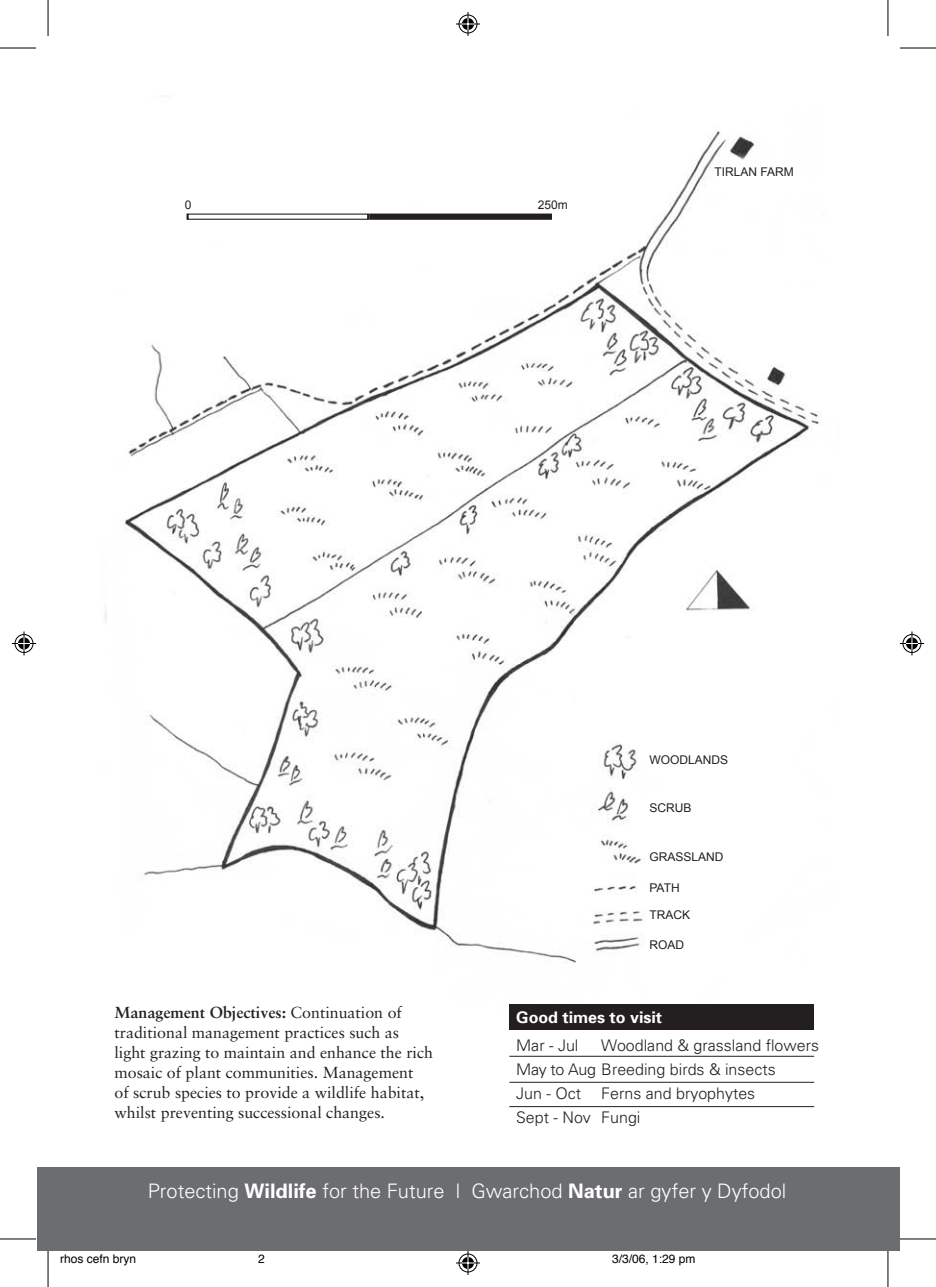
<style>
.page{position:relative;width:936px;height:1287px;background:#fff}
.page>*{position:absolute;margin:0;border:0;box-sizing:border-box;transform-origin:0 0}
.t1{font:300 20px "Univers";color:#fff}
.t2{font:16px/20px "Sabon";color:#231f20}
.t3{font:300 16px/24px "Univers";color:#231f20}
.t4{font:700 16px "Univers";color:#fff}
.t5{font:12px "Arial";color:#231f20}
.t6{font:12px "Helvetica";color:#000}
.s1{font-weight:700}
</style>
<div class="page">
<div style="left:37px;top:1167px;width:861px;height:83px;background:#6c6d70"></div>
<img style="left:104px;top:129px;width:717px;height:894px">
<div style="left:509px;top:1004px;width:304px;height:25px;background:#231f20"></div>
<hr style="left:509px;top:1056px;width:304px;height:1px;background:#231f20">
<hr style="left:509px;top:1082px;width:304px;height:1px;background:#231f20">
<hr style="left:509px;top:1106px;width:304px;height:1px;background:#231f20">
<img style="left:672px;top:558px;width:92px;height:62px">
<div style="left:370px;top:213px;width:180px;height:8px;border:6px solid #231f20"></div>
<div style="left:187px;top:213px;width:182px;height:7px;border:2px solid #231f20"></div>
<hr style="left:48px;top:0;width:1px;height:36px;background:#000">
<hr style="left:0;top:48px;width:36px;height:1px;background:#000">
<hr style="left:887px;top:0;width:1px;height:36px;background:#000">
<hr style="left:899px;top:48px;width:36px;height:1px;background:#000">
<hr style="left:48px;top:1251px;width:1px;height:36px;background:#000">
<hr style="left:0;top:1238px;width:36px;height:1px;background:#000">
<hr style="left:887px;top:1251px;width:1px;height:36px;background:#000">
<hr style="left:899px;top:1238px;width:36px;height:1px;background:#000">
<svg style="left:456px;top:12px;width:24px;height:24px"></svg>
<svg style="left:456px;top:1251px;width:24px;height:24px"></svg>
<svg style="left:12px;top:631px;width:24px;height:24px"></svg>
<svg style="left:900px;top:631px;width:23px;height:24px"></svg>
<p class="t5" style="left:185px;top:198px;width:8px">0</p>
<p class="t5" style="left:537px;top:198px;width:32px">250m</p>
<p class="t5" style="left:714px;top:165px;width:81px">TIRLAN FARM</p>
<p class="t5" style="left:649px;top:753px;width:80px">WOODLANDS</p>
<p class="t5" style="left:649px;top:801px;width:43px">SCRUB</p>
<p class="t5" style="left:649px;top:850px;width:76px">GRASSLAND</p>
<p class="t5" style="left:649px;top:880px;width:32px">PATH</p>
<p class="t5" style="left:649px;top:908px;width:42px">TRACK</p>
<p class="t5" style="left:649px;top:938px;width:36px">ROAD</p>
<p class="t2" style="left:114px;top:1002px;width:320px"><span class="s1">Management Objectives:</span> Continuation of traditional management practices such as light grazing to maintain and enhance the rich mosaic of plant communities. Management<br>of scrub species to provide a wildlife habitat, whilst preventing successional changes.</p>
<p class="t4" style="left:516px;top:1007px;width:147px">Good times to visit</p>
<p class="t3" style="left:516px;top:1033px;width:304px;text-indent:85px">Woodland &amp; grassland flowers<br>May to Aug Breeding birds &amp; insects</p>
<p class="t3" style="left:516px;top:1081px;width:66px">Jun - Oct</p>
<p class="t3" style="left:601px;top:1081px;width:155px">Ferns and bryophytes</p>
<p class="t3" style="left:516px;top:1105px;width:126px">Sept - Nov Fungi</p>
<p class="t3" style="left:516px;top:1033px;width:64px">Mar - Jul</p>
<p class="t1" style="left:148px;top:1178px;width:639px">Protecting <span class="s1">Wildlife</span> for the Future | Gwarchod <span class="s1">Natur</span> ar gyfer y Dyfodol</p>
<p class="t6" style="left:60px;top:1250px;width:78px">rhos cefn bryn</p>
<p class="t6" style="left:258px;top:1250px;width:8px">2</p>
<p class="t6" style="left:612px;top:1250px;width:85px">3/3/06, 1:29 pm</p>
</div>
